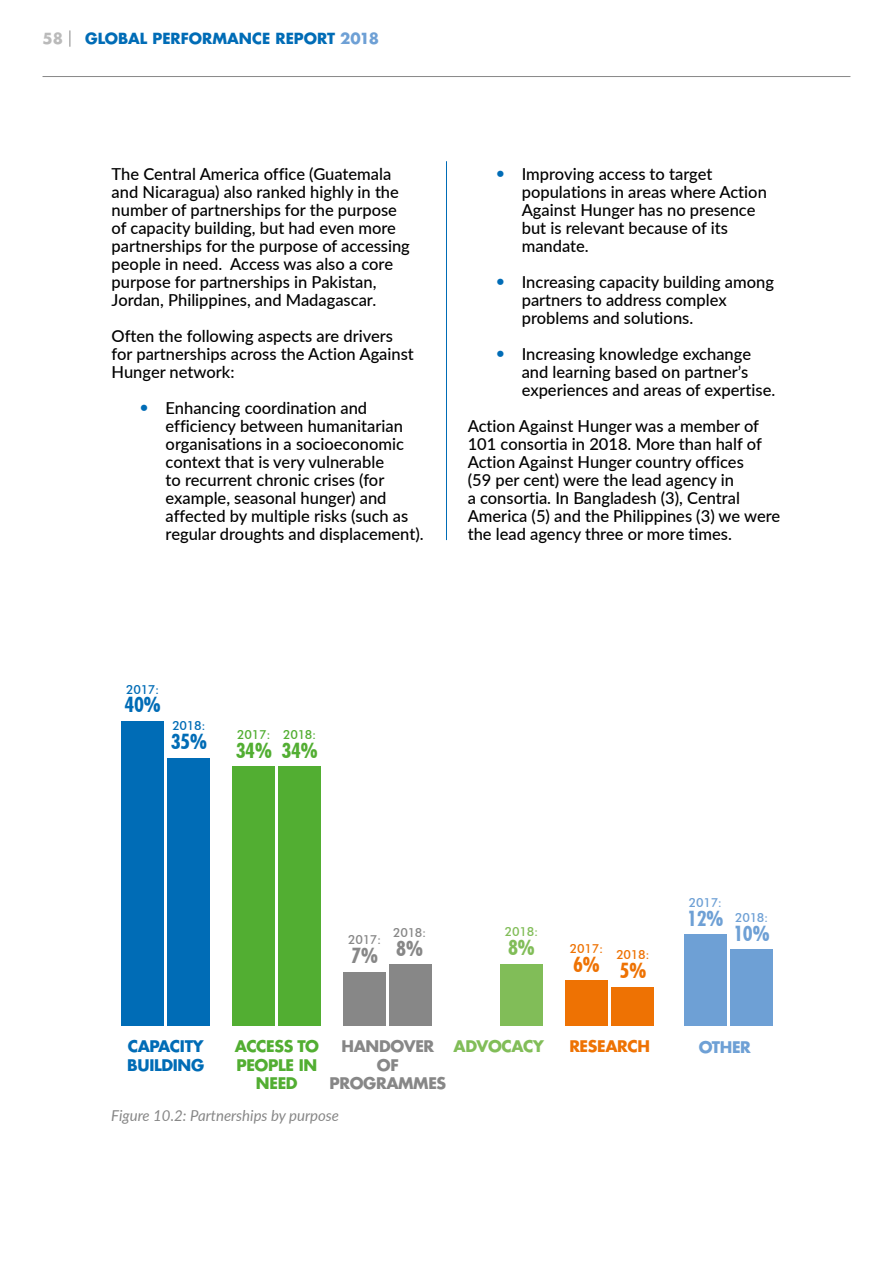
<style>
.page{position:relative;width:893px;height:1263px;background:#fff}
.page>*{position:absolute;margin:0;border:0;box-sizing:border-box;transform-origin:0 0}
.t1{font:700 condensed 20.4px "Futura LT Pro";color:#006cb6}
.t2{font:700 condensed 20.4px "Futura LT Pro";color:#52ae32}
.t3{font:700 condensed 20.4px "Futura LT Pro";color:#878787}
.t4{font:700 condensed 20.4px "Futura LT Pro";color:#ee7203}
.t5{font:700 condensed 20.4px "Futura LT Pro";color:#6ea0d5}
.t6{font:700 condensed 20.4px "Futura LT Pro";color:#81bd58}
.t7{font:500 16.5px/18px "Lato";color:#000}
.t8{font:700 15.6px/18.8px "Futura LT Pro";letter-spacing:-.025em;color:#52ae32;text-align:center}
.t9{font:700 15.6px/18.8px "Futura LT Pro";letter-spacing:-.025em;color:#878787;text-align:center}
.t10{font:700 15.6px/18.8px "Futura LT Pro";letter-spacing:-.025em;color:#006cb6}
.t11{font:700 15.6px "Futura LT Pro";letter-spacing:-.035em;color:#81bd58}
.t12{font:700 15.6px "Futura LT Pro";letter-spacing:-.025em;color:#ee7203}
.t13{font:700 15.6px "Futura LT Pro";letter-spacing:-.025em;color:#6ea0d5}
.t14{font:italic 15px "Lato";color:#878787}
.t15{font:700 15px "Futura LT Pro";color:#006cb6}
.t16{font:700 15px "Futura LT Pro";color:#bababa}
.t17{font:500 12.6px/14.7px "Futura BT";letter-spacing:-.025em;color:#6ea0d5}
.t18{font:500 12.6px "Futura BT";letter-spacing:-.025em;color:#878787}
.t19{font:500 12.6px "Futura BT";letter-spacing:-.025em;color:#006cb6}
.t20{font:500 12.6px "Futura BT";letter-spacing:-.025em;color:#52ae32}
.t21{font:500 12.6px "Futura BT";letter-spacing:-.025em;color:#ee7203}
.t22{font:500 12.6px "Futura BT";color:#81bd58}
.s1{color:#6ea0d5}
.s2{font-family:"Futura LT Pro";font-weight:700;color:#006cb6}
.s3{font-family:"Futura LT Pro";font-weight:700;font-stretch:condensed;font-size:20.4px}
</style>
<div class="page">
<hr style="left:43px;top:76px;width:807px;height:1px;background:#878787">
<svg style="left:70px;top:30px;width:1px;height:17px"></svg>
<div style="left:233px;top:766px;width:42px;height:260px;background:#52ae32"></div>
<div style="left:279px;top:766px;width:42px;height:260px;background:#52ae32"></div>
<div style="left:122px;top:721px;width:42px;height:305px;background:#006cb6"></div>
<div style="left:168px;top:758px;width:42px;height:267px;background:#006cb6"></div>
<div style="left:344px;top:972px;width:42px;height:54px;background:#878787"></div>
<div style="left:390px;top:964px;width:42px;height:62px;background:#878787"></div>
<div style="left:565px;top:980px;width:43px;height:46px;background:#ee7203"></div>
<div style="left:612px;top:987px;width:42px;height:39px;background:#ee7203"></div>
<div style="left:684px;top:934px;width:43px;height:92px;background:#6ea0d5"></div>
<div style="left:730px;top:949px;width:43px;height:76px;background:#6ea0d5"></div>
<div style="left:500px;top:964px;width:43px;height:62px;background:#81bd58"></div>
<hr style="left:446px;top:161px;width:1px;height:379px;background:#006cb6">
<p class="t16" style="left:43px;top:26px;width:22px">58</p>
<p class="t15" style="left:85px;top:26px;width:296px">GLOBAL PERFORMANCE REPORT <span class="s1">2018</span></p>
<p class="t7" style="left:112px;top:164px;width:300px">The Central America office (Guatemala and Nicaragua) also ranked highly in the number of partnerships for the purpose of capacity building, but had even more partnerships for the purpose of accessing people in need. Access was also a core purpose for partnerships in Pakistan, Jordan, Philippines, and Madagascar.</p>
<p class="t7" style="left:112px;top:326px;width:304px">Often the following aspects are drivers for partnerships across the Action Against<br>Hunger network:</p>
<p class="t7" style="left:166px;top:398px;width:260px;text-indent:-27px"><span class="s2">•</span> Enhancing coordination and efficiency between humanitarian organisations in a socioeconomic context that is very vulnerable<br>to recurrent chronic crises (for example, seasonal hunger) and affected by multiple risks (such as regular droughts and displacement).</p>
<p class="t7" style="left:522px;top:164px;width:247px;text-indent:-27px"><span class="s2">•</span> Improving access to target populations in areas where Action<br>Against Hunger has no presence but is relevant because of its mandate.</p>
<p class="t7" style="left:522px;top:272px;width:254px;text-indent:-27px"><span class="s2">•</span> Increasing capacity building among partners to address complex problems and solutions.</p>
<p class="t7" style="left:522px;top:344px;width:255px;text-indent:-27px"><span class="s2">•</span> Increasing knowledge exchange and learning based on partner’s experiences and areas of expertise.</p>
<p class="t7" style="left:468px;top:416px;width:314px">Action Against Hunger was a member of 101 consortia in 2018. More than half of Action Against Hunger country offices<br>(59 per cent) were the lead agency in<br>a consortia. In Bangladesh (3), Central America (5) and the Philippines (3) we were the lead agency three or more times.</p>
<p class="t19" style="left:126px;top:681px;width:35px">2017:</p>
<p class="t1" style="left:124px;top:691px;width:38px">40%</p>
<p class="t19" style="left:172px;top:718px;width:35px">2018:</p>
<p class="t1" style="left:171px;top:728px;width:38px">35%</p>
<p class="t20" style="left:237px;top:727px;width:35px">2017:</p>
<p class="t2" style="left:236px;top:737px;width:38px">34%</p>
<p class="t20" style="left:283px;top:727px;width:35px">2018:</p>
<p class="t2" style="left:282px;top:737px;width:38px">34%</p>
<p class="t18" style="left:348px;top:932px;width:35px">2017:</p>
<p class="t3" style="left:351px;top:941px;width:28px">7%</p>
<p class="t18" style="left:393px;top:925px;width:35px">2018:</p>
<p class="t3" style="left:396px;top:935px;width:28px">8%</p>
<p class="t22" style="left:505px;top:924px;width:35px">2018:</p>
<p class="t6" style="left:508px;top:933px;width:28px">8%</p>
<p class="t21" style="left:570px;top:940px;width:35px">2017:</p>
<p class="t4" style="left:573px;top:950px;width:28px">6%</p>
<p class="t21" style="left:616px;top:947px;width:35px">2018:</p>
<p class="t4" style="left:619px;top:957px;width:28px">5%</p>
<p class="t17" style="left:687px;top:895px;width:83px">2017:<br><span class="s3">12%</span> 2018:</p>
<p class="t5" style="left:733px;top:919px;width:38px">10%</p>
<p class="t10" style="left:127px;top:1036px;width:78px">CAPACITY<br>BUILDING</p>
<p class="t9" style="left:329px;top:1036px;width:118px">HANDOVER<br>OF<br>PROGRAMMES</p>
<p class="t8" style="left:235px;top:1036px;width:86px">ACCESS TO<br>PEOPLE IN<br>NEED</p>
<p class="t11" style="left:453px;top:1034px;width:92px">ADVOCACY</p>
<p class="t12" style="left:569px;top:1034px;width:82px">RESEARCH</p>
<p class="t13" style="left:699px;top:1035px;width:54px">OTHER</p>
<p class="t14" style="left:111px;top:1105px;width:229px">Figure 10.2: Partnerships by purpose</p>
</div>
